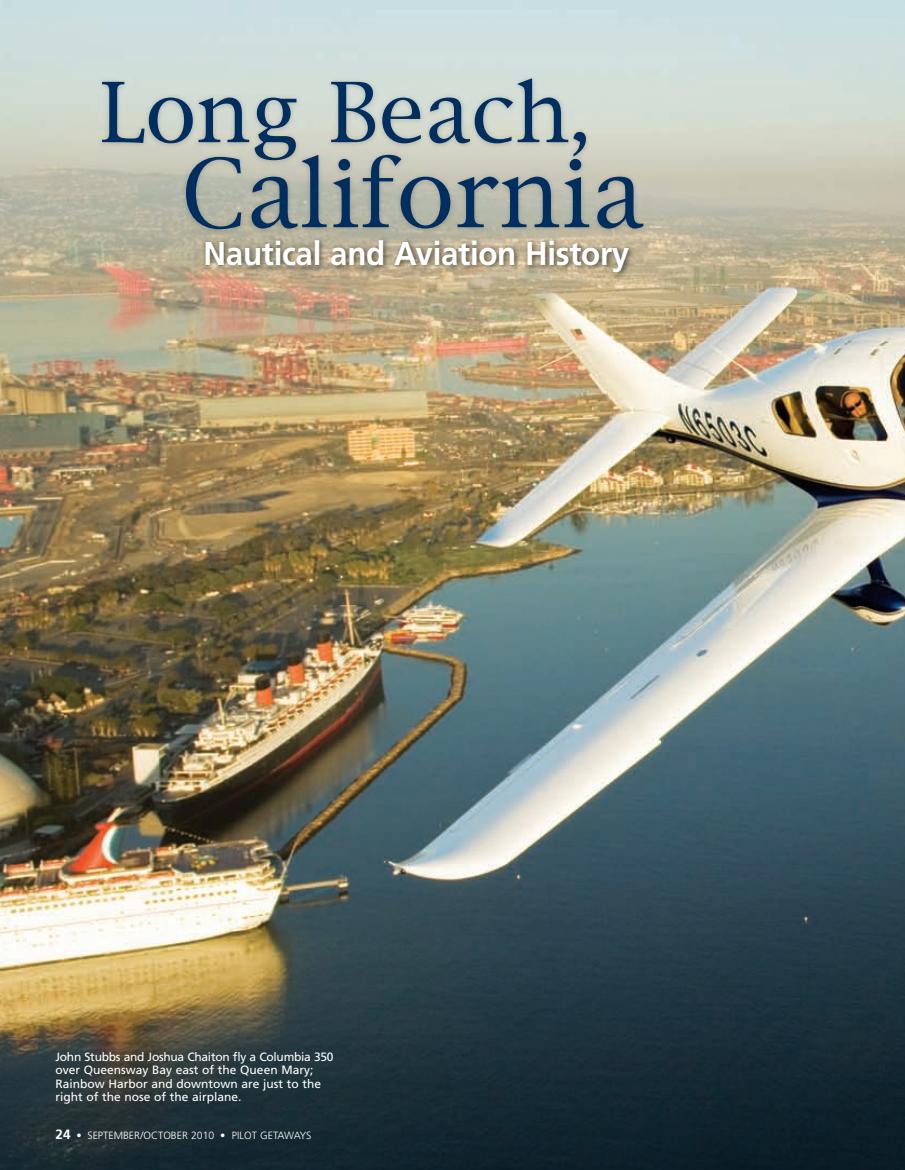
<style>
.page{position:relative;width:905px;height:1170px;background:#fff}
.page>*{position:absolute;margin:0;border:0;box-sizing:border-box;transform-origin:0 0}
.t1{font:90px "New York";color:#002e5e}
.t2{font:79.5px "New York";color:#002e5e}
.t3{font:700 33px "Frutiger";letter-spacing:-.01em;color:#fff;scale:.95 1}
.t4{font:12px/13.5px "Frutiger";color:#fff}
.t5{font:300 10.5px "Frutiger";color:#fff}
.s1{font-weight:700;font-size:13.5px}
.s2{font-weight:700}
</style>
<div class="page">
<img style="left:0;top:0;width:904px;height:1169px">
<img style="left:30px;top:61px;width:874px;height:282px">
<img style="left:192px;top:228px;width:555px;height:73px">
<img style="left:192px;top:228px;width:451px;height:1px">
<h2 class="t2" style="left:99px;top:68px;width:494px">Long Beach,</h2>
<h1 class="t1" style="left:182px;top:143px;width:464px">California</h1>
<h3 class="t3" style="left:204px;top:240px;width:449px">Nautical and Aviation History</h3>
<p class="t4" style="left:56px;top:1050px;width:279px">John Stubbs and Joshua Chaiton fly a Columbia 350 over Queensway Bay east of the Queen Mary; Rainbow Harbor and downtown are just to the right of the nose of the airplane.</p>
<p class="t5" style="left:56px;top:1130px;width:257px"><span class="s1">24</span> <span class="s2">•</span> SEPTEMBER/OCTOBER 2010 • PILOT GETAWAYS</p>
</div>
